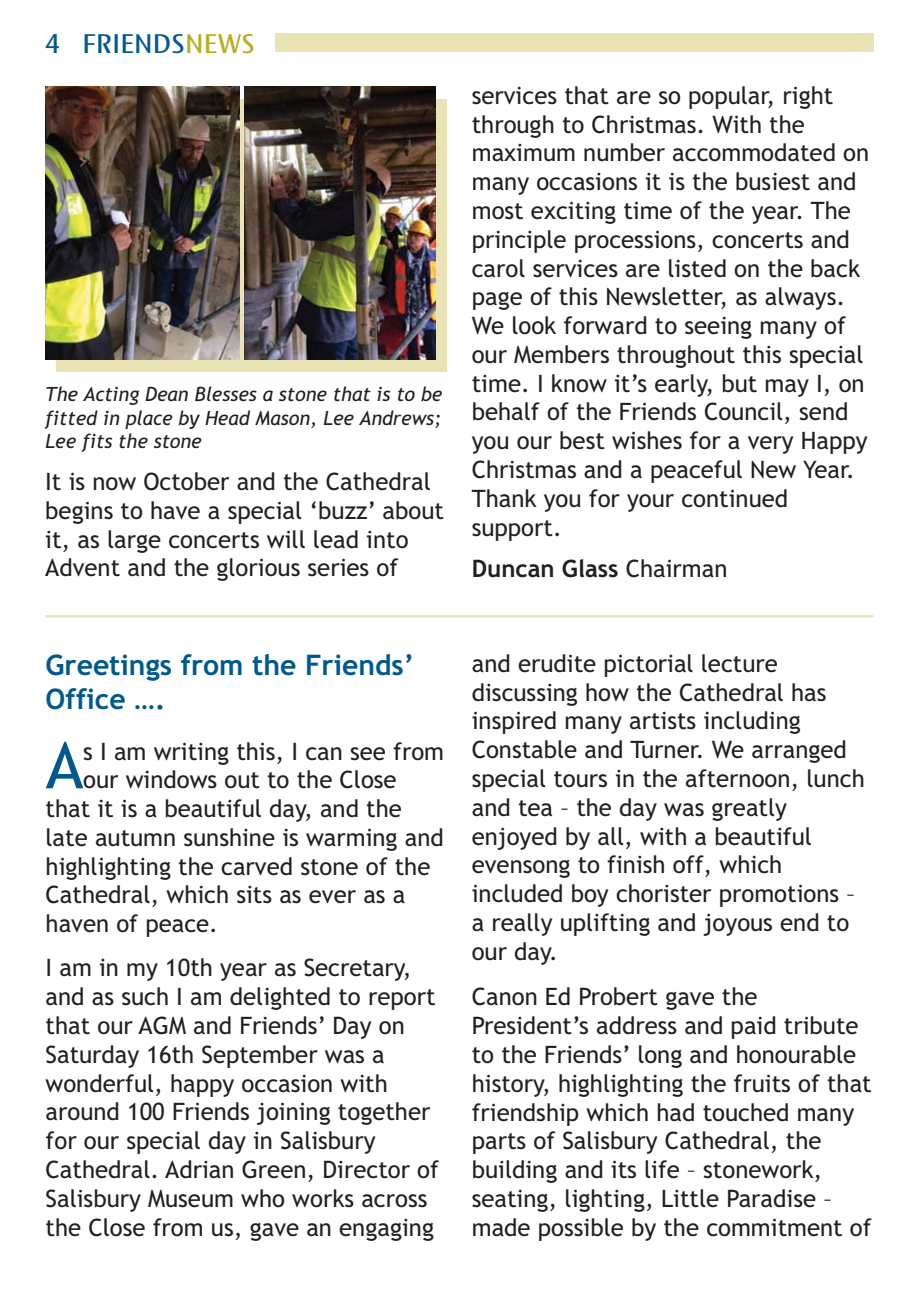
<style>
.page{position:relative;width:918px;height:1298px;background:#fff}
.page>*{position:absolute;margin:0;border:0;box-sizing:border-box;transform-origin:0 0}
.t1{font:64.2px "Trebuchet MS";color:#00598e}
.t2{font:700 28.4px/34px "Trebuchet MS";color:#00598e}
.t3{font:26.2px "Mosquito Std";letter-spacing:.01em;color:#00598e}
.t4{font:24px/28.8px "Trebuchet MS";color:#231f20}
.t5{font:700 24px "Trebuchet MS";color:#231f20}
.t6{font:italic 19.6px/23.6px "Trebuchet MS";color:#231f20;text-align:justify}
.s1{color:#b8ac1f}
.s2{font-weight:400}
</style>
<div class="page">
<div style="left:275px;top:34px;width:599px;height:18px;background:#e9e3b6"></div>
<div style="left:56px;top:99px;width:391px;height:272px;background:#e9e3b6"></div>
<img style="left:245px;top:86px;width:190px;height:273px">
<img style="left:45px;top:86px;width:194px;height:273px">
<hr style="left:45px;top:615px;width:829px;height:2px;background:#e9e3b6">
<p class="t3" style="left:45px;top:32px;width:211px">4 FRIENDS<span class="s1">NEWS</span></p>
<p class="t6" style="left:45px;top:384px;width:399px">The Acting Dean Blesses a stone that is to be fitted in place by Head Mason, Lee Andrews; Lee fits the stone</p>
<p class="t4" style="left:45px;top:469px;width:400px">It is now October and the Cathedral begins to have a special ‘buzz’ about it, as large concerts will lead into Advent and the glorious series of</p>
<p class="t4" style="left:472px;top:83px;width:399px">services that are so popular, right through to Christmas. With the maximum number accommodated on many occasions it is the busiest and most exciting time of the year. The principle processions, concerts and carol services are listed on the back page of this Newsletter, as always.<br>We look forward to seeing many of our Members throughout this special time. I know it’s early, but may I, on behalf of the Friends Council, send you our best wishes for a very Happy<br>Christmas and a peaceful New Year.<br>Thank you for your continued support.</p>
<p class="t5" style="left:472px;top:559px;width:257px">Duncan Glass <span class="s2">Chairman</span></p>
<p class="t2" style="left:46px;top:650px;width:370px">Greetings from the Friends’<br>Office ….</p>
<h1 class="t1" style="left:46px;top:741px;width:39px">A</h1>
<p class="t4" style="left:83px;top:739px;width:363px">s I am writing this, I can see from</p>
<p class="t4" style="left:83px;top:768px;width:315px">our windows out to the Close</p>
<p class="t4" style="left:46px;top:796px;width:358px">that it is a beautiful day, and the</p>
<p class="t4" style="left:46px;top:825px;width:400px">late autumn sunshine is warming and</p>
<p class="t4" style="left:46px;top:854px;width:386px">highlighting the carved stone of the</p>
<p class="t4" style="left:46px;top:883px;width:361px">Cathedral, which sits as ever as a</p>
<p class="t4" style="left:46px;top:911px;width:174px">haven of peace.</p>
<p class="t4" style="left:46px;top:956px;width:395px">I am in my 10th year as Secretary, and as such I am delighted to report that our AGM and Friends’ Day on Saturday 16th September was a wonderful, happy occasion with around 100 Friends joining together for our special day in Salisbury Cathedral. Adrian Green, Director of Salisbury Museum who works across the Close from us, gave an engaging</p>
<p class="t4" style="left:472px;top:651px;width:394px">and erudite pictorial lecture discussing how the Cathedral has inspired many artists including<br>Constable and Turner. We arranged special tours in the afternoon, lunch and tea – the day was greatly enjoyed by all, with a beautiful evensong to finish off, which included boy chorister promotions – a really uplifting and joyous end to our day.</p>
<p class="t4" style="left:472px;top:985px;width:401px">Canon Ed Probert gave the President’s address and paid tribute to the Friends’ long and honourable history, highlighting the fruits of that friendship which had touched many parts of Salisbury Cathedral, the building and its life – stonework, seating, lighting, Little Paradise – made possible by the commitment of</p>
</div>
